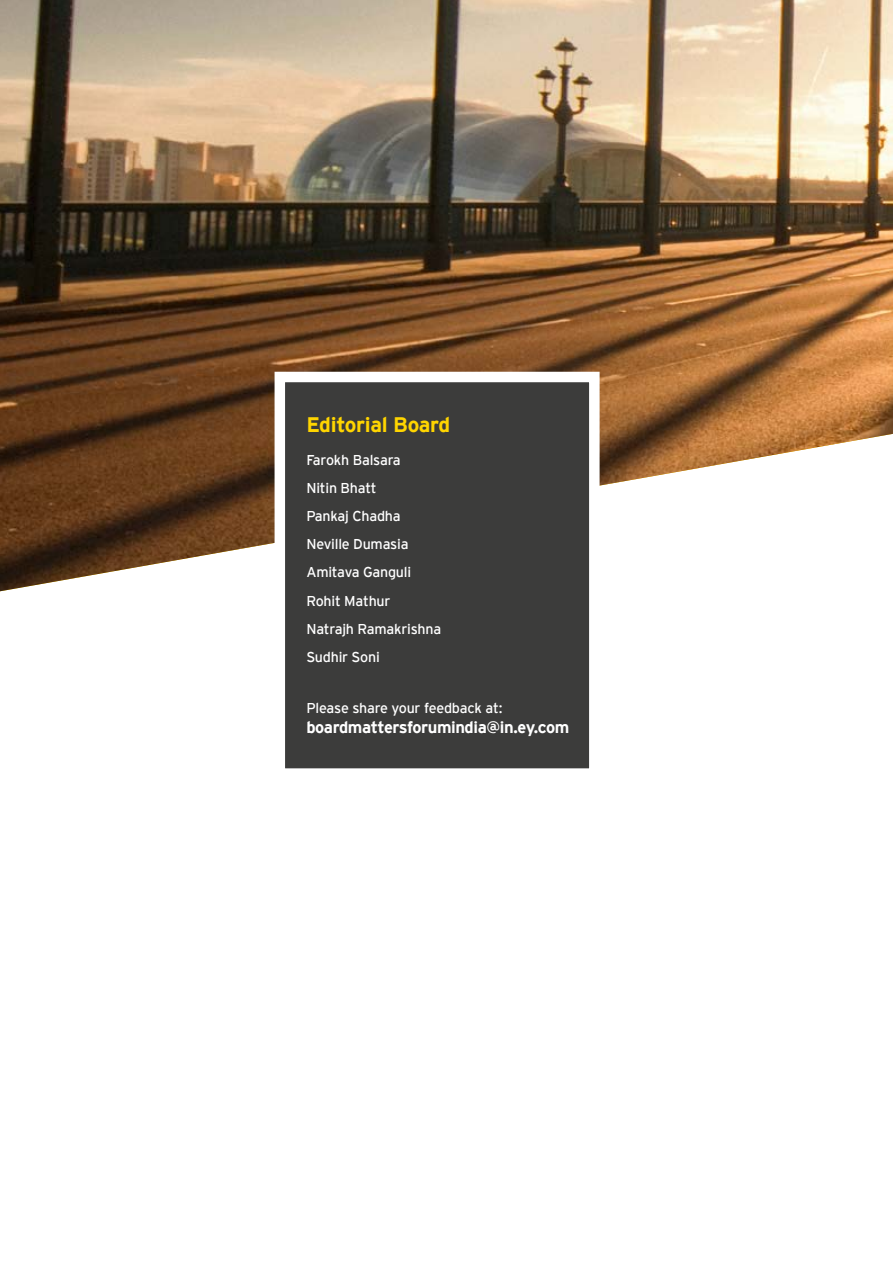
<style>
.page{position:relative;width:893px;height:1263px;background:#fff}
.page>*{position:absolute;margin:0;border:0;box-sizing:border-box;transform-origin:0 0}
.t1{font:700 21px "EY Interstate";letter-spacing:-.015em;color:#ffd500}
.t2{font:700 16.5px "EY Interstate";letter-spacing:-.025em;color:#fff}
.t3{font:14.25px/28.2px "EY Interstate";letter-spacing:-.015em;color:#fff}
</style>
<div class="page">
<img style="left:0;top:0;width:893px;height:591px">
<div style="left:275px;top:372px;width:325px;height:407px;background:#3c3c3b;border:10px solid #fff"></div>
<h1 class="t1" style="left:306px;top:409px;width:146px">Editorial Board</h1>
<p class="t3" style="left:306px;top:445px;width:136px">Farokh Balsara<br>Nitin Bhatt<br>Pankaj Chadha<br>Neville Dumasia<br>Amitava Ganguli<br>Rohit Mathur<br>Natrajh Ramakrishna<br>Sudhir Soni</p>
<p class="t3" style="left:306px;top:693px;width:198px">Please share your feedback at:</p>
<p class="t2" style="left:306px;top:715px;width:265px">boardmattersforumindia@in.ey.com</p>
</div>
